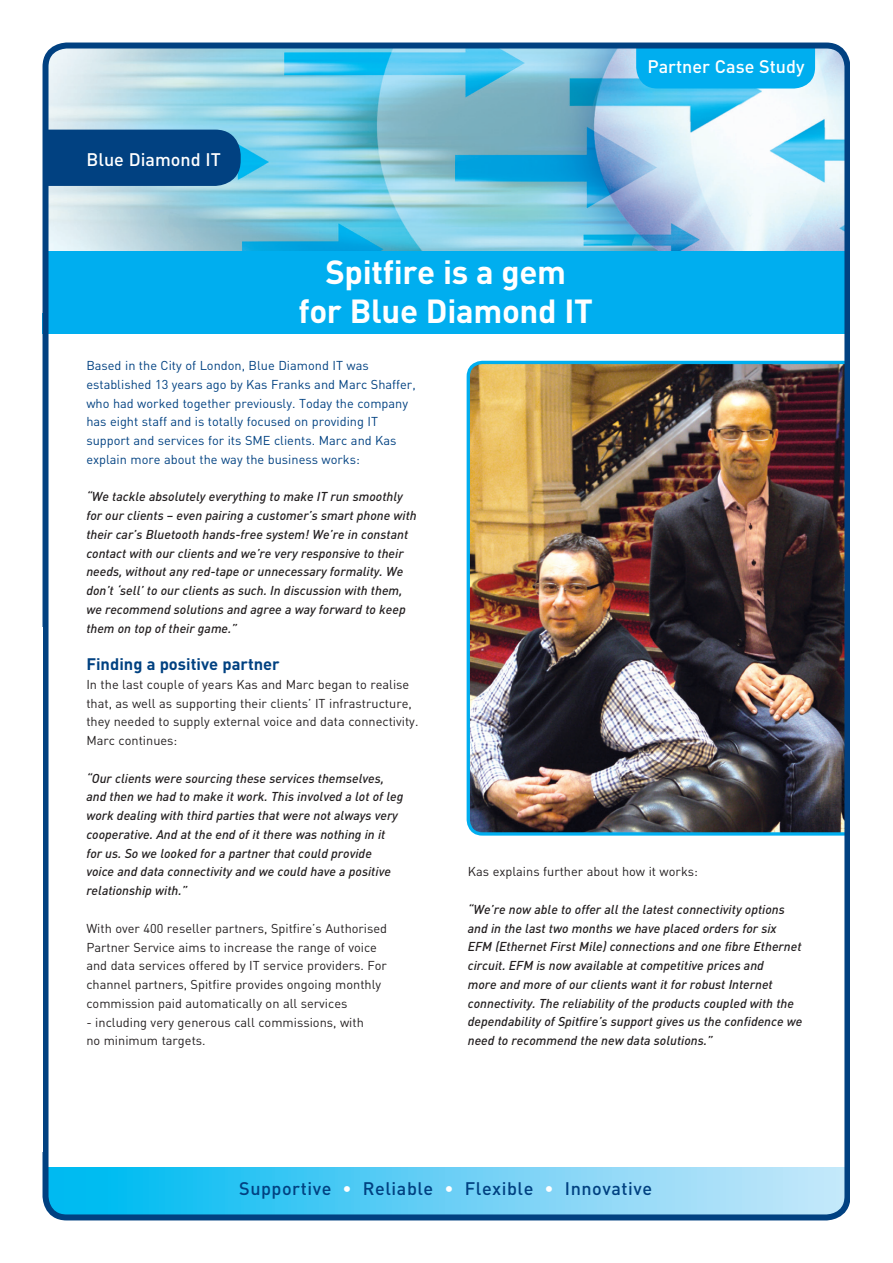
<style>
.page{position:relative;width:893px;height:1263px;background:#fff}
.page>*{position:absolute;margin:0;border:0;box-sizing:border-box;transform-origin:0 0}
.t1{font:700 33px/39px "DIN";letter-spacing:-.01em;color:#fff;text-align:center}
.t2{font:500 18px "DIN";letter-spacing:.03em;color:#014181}
.t3{font:500 18px "DIN";color:#fff}
.t4{font:700 16.5px "DIN";color:#014181}
.t5{font:italic 500 12.75px/18.8px "DIN";color:#231f20}
.t6{font:12.75px/18.8px "DIN";color:#231f20}
.t7{font:12.75px/18.8px "DIN";color:#014181}
.s1{color:#fff}
</style>
<div class="page">
<img style="left:468px;top:362px;width:375px;height:470px">
<div style="left:467px;top:361px;width:411px;height:475px;border:3px solid #00aeef;border-radius:14px"></div>
<svg style="left:46px;top:1167px;width:802px;height:51px;background:#63cff5"></svg>
<img style="left:46px;top:46px;width:801px;height:206px">
<div style="left:43px;top:252px;width:807px;height:82px;background:#00aeef"></div>
<div style="left:18px;top:130px;width:223px;height:56px;background:#014181;border-radius:25px"></div>
<div style="left:12px;top:76px;width:31px;height:237px;background:#fff"></div>
<div style="left:636px;top:12px;width:179px;height:77px;background:#00aeef;border-radius:21px"></div>
<div style="left:570px;top:4px;width:296px;height:39px;background:#fff"></div>
<div style="left:43px;top:43px;width:807px;height:1177px;border:6px solid #014181;border-radius:21px"></div>
<div style="left:850px;top:15px;width:41px;height:1219px;background:#fff"></div>
<h2 class="t3" style="left:87px;top:148px;width:136px">Blue Diamond IT</h2>
<h2 class="t3" style="left:647px;top:55px;width:159px">Partner Case Study</h2>
<h1 class="t1" style="left:298px;top:251px;width:296px">Spitfire is a gem<br>for Blue Diamond IT</h1>
<p class="t7" style="left:86px;top:356px;width:331px">Based in the City of London, Blue Diamond IT was established 13 years ago by Kas Franks and Marc Shaffer, who had worked together previously. Today the company has eight staff and is totally focused on providing IT support and services for its SME clients. Marc and Kas explain more about the way the business works:</p>
<p class="t5" style="left:86px;top:487px;width:332px">“We tackle absolutely everything to make IT run smoothly for our clients – even pairing a customer’s smart phone with their car’s Bluetooth hands-free system! We’re in constant contact with our clients and we’re very responsive to their needs, without any red-tape or unnecessary formality. We don’t ‘sell’ to our clients as such. In discussion with them, we recommend solutions and agree a way forward to keep them on top of their game.”</p>
<p class="t4" style="left:86px;top:653px;width:195px">Finding a positive partner</p>
<p class="t6" style="left:86px;top:675px;width:334px">In the last couple of years Kas and Marc began to realise that, as well as supporting their clients’ IT infrastructure, they needed to supply external voice and data connectivity.<br>Marc continues:</p>
<p class="t5" style="left:86px;top:768px;width:319px">“Our clients were sourcing these services themselves, and then we had to make it work. This involved a lot of leg work dealing with third parties that were not always very cooperative. And at the end of it there was nothing in it for us. So we looked for a partner that could provide<br>voice and data connectivity and we could have a positive relationship with.”</p>
<p class="t6" style="left:86px;top:918px;width:302px">With over 400 reseller partners, Spitfire’s Authorised Partner Service aims to increase the range of voice and data services offered by IT service providers. For channel partners, Spitfire provides ongoing monthly commission paid automatically on all services</p>
<p class="t6" style="left:86px;top:1012px;width:279px">- including very generous call commissions, with no minimum targets.</p>
<p class="t6" style="left:468px;top:862px;width:232px">Kas explains further about how it works:</p>
<p class="t5" style="left:468px;top:899px;width:336px">“We’re now able to offer all the latest connectivity options and in the last two months we have placed orders for six EFM (Ethernet First Mile) connections and one fibre Ethernet circuit. EFM is now available at competitive prices and<br>more and more of our clients want it for robust Internet connectivity. The reliability of the products coupled with the dependability of Spitfire’s support gives us the confidence we need to recommend the new data solutions.”</p>
<h2 class="t2" style="left:239px;top:1176px;width:415px">Supportive <span class="s1">•</span> Reliable <span class="s1">•</span> Flexible <span class="s1">•</span> Innovative</h2>
</div>
